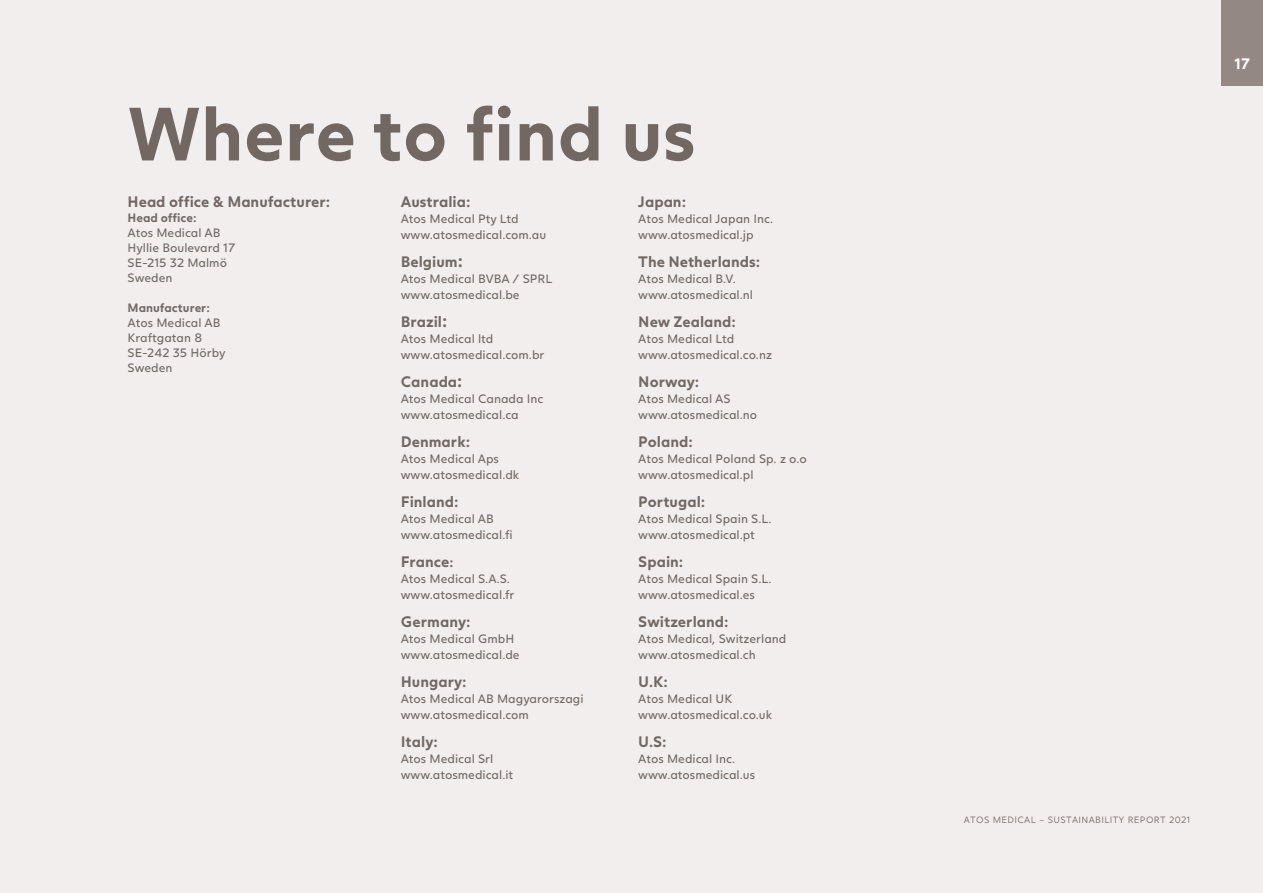
<style>
.page{position:relative;width:1263px;height:893px;background:#f1eeed}
.page>*{position:absolute;margin:0;border:0;box-sizing:border-box;transform-origin:0 0}
.t1{font:700 74.1px "Juli Sans";color:#716864}
.t2{font:700 15px "Juli Sans";color:#716864}
.t3{font:700 15px "Juli Sans";color:#fff}
.t4{font:12px/15.8px "Juli Sans";color:#716864}
.t5{font:700 12px "Juli Sans";color:#716864}
.t6{font:300 9px "Juli Sans";letter-spacing:.04em;color:#716864}
.s1{font-size:17.7px}
.s2{font-size:13.5px}
</style>
<div class="page">
<div style="left:1221px;top:0;width:42px;height:85px;background:#938884"></div>
<h1 class="t1" style="left:128px;top:89px;width:570px">Where to find us</h1>
<p class="t2" style="left:638px;top:193px;width:49px">Japan:</p>
<p class="t4" style="left:638px;top:211px;width:136px">Atos Medical Japan Inc. www.atosmedical.jp</p>
<p class="t2" style="left:638px;top:253px;width:124px">The Netherlands:</p>
<p class="t4" style="left:638px;top:271px;width:116px">Atos Medical B.V. www.atosmedical.nl</p>
<p class="t2" style="left:638px;top:313px;width:99px">New Zealand:</p>
<p class="t4" style="left:638px;top:331px;width:135px">Atos Medical Ltd www.atosmedical.co.nz</p>
<p class="t2" style="left:638px;top:373px;width:62px">Norway:</p>
<p class="t4" style="left:638px;top:391px;width:121px">Atos Medical AS www.atosmedical.no</p>
<p class="t2" style="left:638px;top:433px;width:56px">Poland:</p>
<p class="t4" style="left:638px;top:451px;width:170px">Atos Medical Poland Sp. z o.o www.atosmedical.pl</p>
<p class="t2" style="left:638px;top:493px;width:69px">Portugal:</p>
<p class="t4" style="left:638px;top:511px;width:135px">Atos Medical Spain S.L. www.atosmedical.pt</p>
<p class="t2" style="left:638px;top:553px;width:47px">Spain:</p>
<p class="t4" style="left:638px;top:571px;width:135px">Atos Medical Spain S.L. www.atosmedical.es</p>
<p class="t2" style="left:638px;top:613px;width:92px">Switzerland:</p>
<p class="t4" style="left:638px;top:631px;width:150px">Atos Medical, Switzerland www.atosmedical.ch</p>
<p class="t2" style="left:638px;top:673px;width:31px">U.K:</p>
<p class="t4" style="left:638px;top:691px;width:135px">Atos Medical UK www.atosmedical.co.uk</p>
<p class="t2" style="left:638px;top:733px;width:30px">U.S:</p>
<p class="t4" style="left:638px;top:751px;width:118px">Atos Medical Inc. www.atosmedical.us</p>
<p class="t2" style="left:128px;top:193px;width:204px">Head office &amp; Manufacturer:</p>
<p class="t5" style="left:128px;top:211px;width:71px">Head office:</p>
<p class="t4" style="left:128px;top:225px;width:109px;line-height:15px">Atos Medical AB<br>Hyllie Boulevard 17<br>SE-215 32 Malmö<br>Sweden</p>
<p class="t5" style="left:128px;top:301px;width:84px">Manufacturer:</p>
<p class="t4" style="left:128px;top:315px;width:100px;line-height:15px">Atos Medical AB<br>Kraftgatan 8<br>SE-242 35 Hörby<br>Sweden</p>
<p class="t2" style="left:401px;top:193px;width:71px">Australia:</p>
<p class="t4" style="left:401px;top:211px;width:147px">Atos Medical Pty Ltd www.atosmedical.com.au</p>
<p class="t2" style="left:401px;top:253px;width:64px">Belgium<span class="s1">:</span></p>
<p class="t4" style="left:401px;top:271px;width:153px">Atos Medical BVBA / SPRL www.atosmedical.be</p>
<p class="t2" style="left:401px;top:313px;width:48px">Brazil<span class="s1">:</span></p>
<p class="t4" style="left:401px;top:331px;width:145px">Atos Medical ltd www.atosmedical.com.br</p>
<p class="t2" style="left:401px;top:373px;width:63px">Canada<span class="s1">:</span></p>
<p class="t4" style="left:401px;top:391px;width:144px">Atos Medical Canada Inc www.atosmedical.ca</p>
<p class="t2" style="left:401px;top:433px;width:71px">Denmark:</p>
<p class="t4" style="left:401px;top:451px;width:120px">Atos Medical Aps www.atosmedical.dk</p>
<p class="t2" style="left:401px;top:493px;width:59px">Finland:</p>
<p class="t4" style="left:401px;top:511px;width:114px">Atos Medical AB www.atosmedical.fi</p>
<p class="t2" style="left:401px;top:553px;width:54px">France<span class="s2">:</span></p>
<p class="t4" style="left:401px;top:571px;width:115px">Atos Medical S.A.S. www.atosmedical.fr</p>
<p class="t2" style="left:401px;top:613px;width:71px">Germany:</p>
<p class="t4" style="left:401px;top:631px;width:120px">Atos Medical GmbH www.atosmedical.de</p>
<p class="t2" style="left:401px;top:673px;width:67px">Hungary:</p>
<p class="t4" style="left:401px;top:691px;width:184px">Atos Medical AB Magyarorszagi www.atosmedical.com</p>
<p class="t2" style="left:401px;top:733px;width:39px">Italy:</p>
<p class="t4" style="left:401px;top:751px;width:114px">Atos Medical Srl www.atosmedical.it</p>
<p class="t3" style="left:1234px;top:54px;width:17px">17</p>
<p class="t6" style="left:964px;top:815px;width:228px">ATOS MEDICAL – SUSTAINABILITY REPORT 2021</p>
</div>
